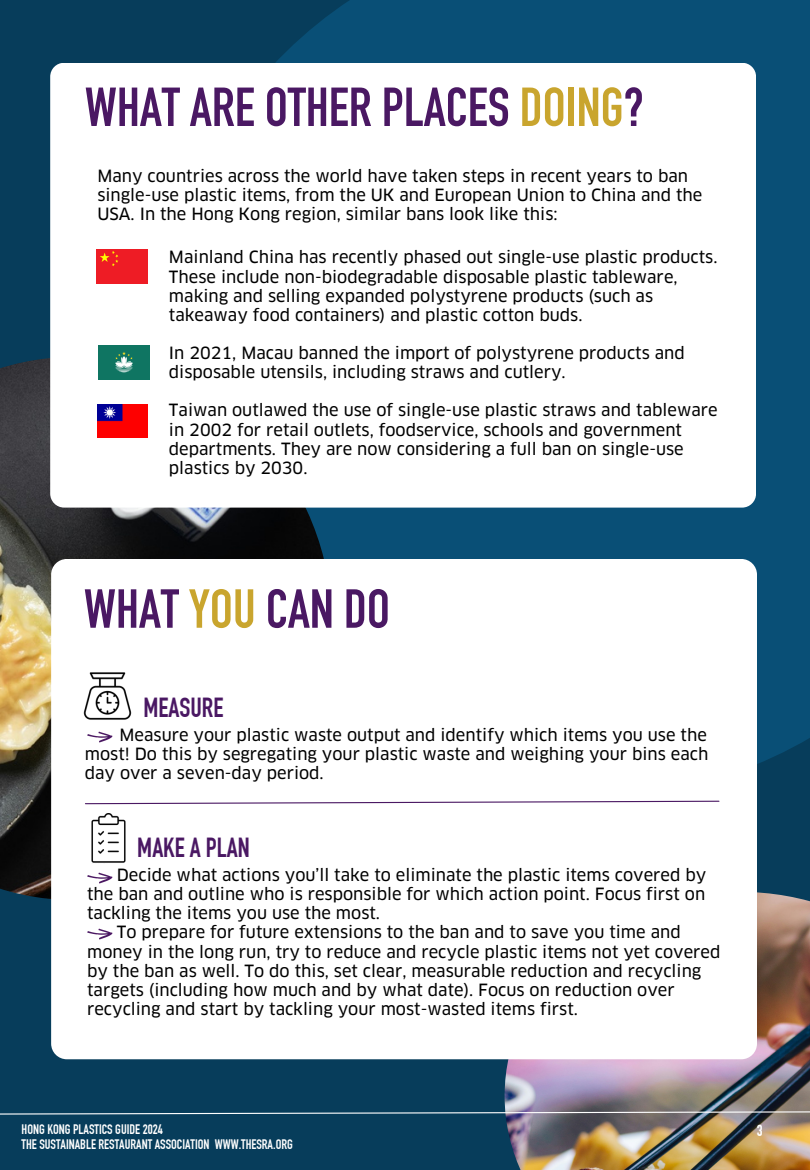
<style>
.page{position:relative;width:810px;height:1170px;background:#073d5b}
.page>*{position:absolute;margin:0;border:0;box-sizing:border-box;transform-origin:0 0}
.t1{font:700 54px "DIN Condensed";color:#4a1863}
.t2{font:700 27px "DIN Condensed";color:#4a1863}
.t3{font:16.5px/19.2px "Clan OT News";color:#000}
.t4{font:700 15.75px "DIN Condensed";color:#fff}
.t5{font:700 13.5px "DIN Condensed";color:#fff}
.s1{color:#c9a52e}
</style>
<div class="page">
<div style="left:275px;top:0;width:535px;height:764px;background:#094f76"></div>
<img style="left:0;top:358px;width:332px;height:541px">
<img style="left:505px;top:892px;width:305px;height:278px">
<svg style="left:0;top:1111px;width:810px;height:4px"></svg>
<div style="left:50px;top:63px;width:706px;height:445px;background:#fff;border-radius:14px"></div>
<div style="left:97px;top:250px;width:50px;height:34px;background:#ee1c25"></div>
<img style="left:97px;top:404px;width:51px;height:34px">
<img style="left:99px;top:345px;width:50px;height:34px">
<div style="left:51px;top:559px;width:706px;height:500px;background:#fff;border-radius:16px"></div>
<svg style="left:85px;top:800px;width:635px;height:5px"></svg>
<img style="left:91px;top:814px;width:35px;height:49px">
<img style="left:83px;top:672px;width:48px;height:48px">
<img style="left:87px;top:731px;width:26px;height:12px">
<img style="left:87px;top:872px;width:26px;height:11px">
<img style="left:87px;top:929px;width:26px;height:11px">
<p class="t1" style="left:85px;top:88px;width:560px">WHAT ARE OTHER PLACES <span class="s1">DOING</span>?</p>
<p class="t3" style="left:97px;top:167px;width:607px">Many countries across the world have taken steps in recent years to ban single-use plastic items, from the UK and European Union to China and the<br>USA. In the Hong Kong region, similar bans look like this:</p>
<p class="t3" style="left:169px;top:249px;width:550px">Mainland China has recently phased out single-use plastic products.<br>These include non-biodegradable disposable plastic tableware, making and selling expanded polystyrene products (such as takeaway food containers) and plastic cotton buds.</p>
<p class="t3" style="left:169px;top:345px;width:517px">In 2021, Macau banned the import of polystyrene products and disposable utensils, including straws and cutlery.</p>
<p class="t3" style="left:169px;top:402px;width:550px">Taiwan outlawed the use of single-use plastic straws and tableware in 2002 for retail outlets, foodservice, schools and government departments. They are now considering a full ban on single-use plastics by 2030.</p>
<h3 class="t1" style="left:84px;top:589px;width:307px">WHAT <span class="s1">YOU</span> CAN DO</h3>
<p class="t2" style="left:144px;top:698px;width:81px">MEASURE</p>
<h3 class="t3" style="left:85px;top:726px;width:625px;text-align:justify;text-indent:35px">Measure your plastic waste output and identify which items you use the most! Do this by segregating your plastic waste and weighing your bins each day over a seven-day period.</h3>
<p class="t2" style="left:137px;top:838px;width:114px">MAKE A PLAN</p>
<p class="t3" style="left:117px;top:867px;width:591px">Decide what actions you’ll take to eliminate the plastic items covered by</p>
<p class="t3" style="left:87px;top:886px;width:620px">the ban and outline who is responsible for which action point. Focus first on</p>
<p class="t3" style="left:87px;top:905px;width:294px">tackling the items you use the most.</p>
<p class="t3" style="left:117px;top:924px;width:565px">To prepare for future extensions to the ban and to save you time and</p>
<p class="t3" style="left:87px;top:943px;width:635px">money in the long run, try to reduce and recycle plastic items not yet covered</p>
<p class="t3" style="left:87px;top:962px;width:616px">by the ban as well. To do this, set clear, measurable reduction and recycling</p>
<p class="t3" style="left:87px;top:982px;width:589px">targets (including how much and by what date). Focus on reduction over</p>
<p class="t3" style="left:87px;top:1001px;width:492px">recycling and start by tackling your most-wasted items first.</p>
<h2 class="t5" style="left:22px;top:1124px;width:143px">HONG KONG PLASTICS GUIDE 2024</h2>
<p class="t4" style="left:757px;top:1124px;width:7px">3</p>
<h3 class="t5" style="left:22px;top:1140px;width:273px">THE SUSTAINABLE RESTAURANT ASSOCIATION WWW.THESRA.ORG</h3>
</div>
